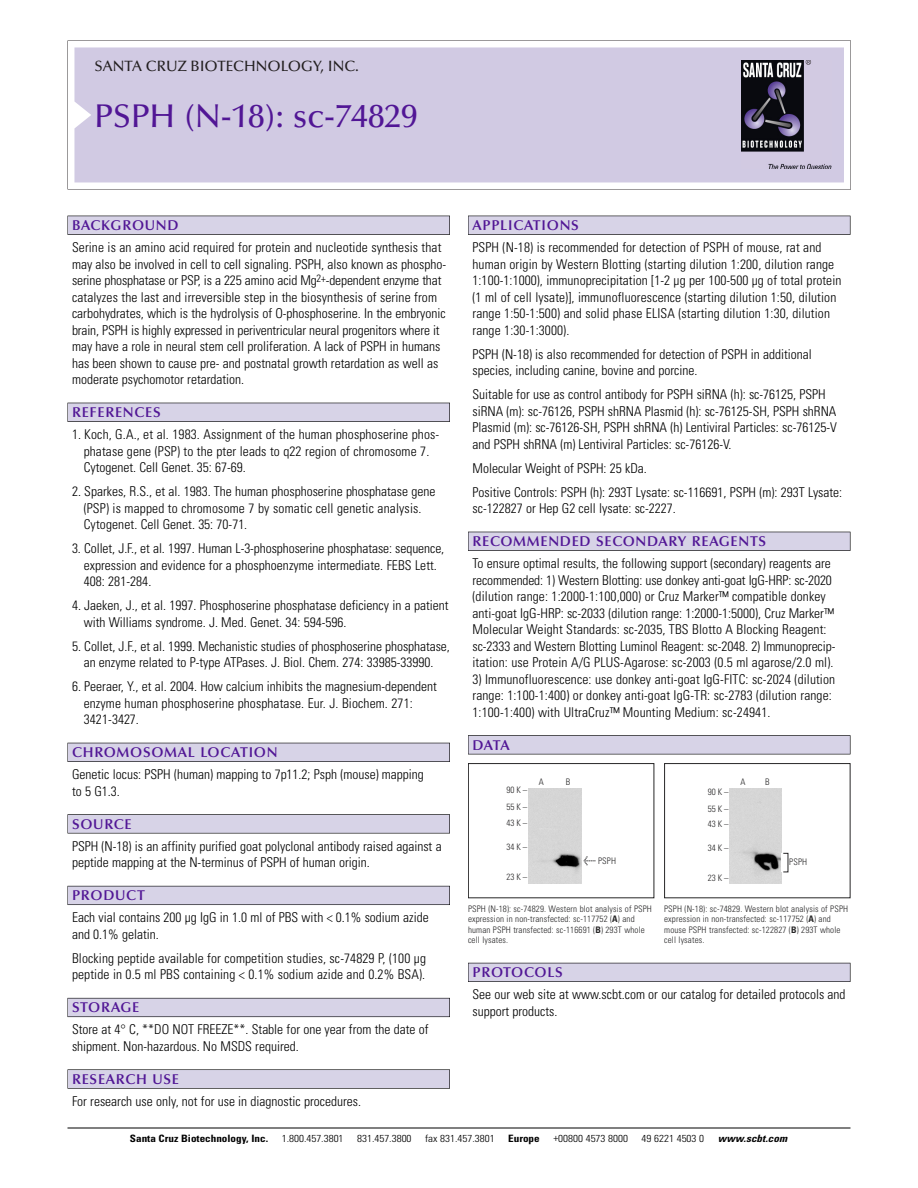
<style>
.page{position:relative;width:918px;height:1188px;background:#fff}
.page>*{position:absolute;margin:0;border:0;box-sizing:border-box;transform-origin:0 0}
.t1{font:500 33px "Optima";color:#511695}
.t2{font:500 15px "Optima";color:#231f20}
.t3{font:600 14.25px "Optima";letter-spacing:.05em;color:#511695}
.t4{font:300 condensed 13.5px/16.5px "Univers";color:#000}
.t5{font:300 condensed 10.2px "Univers";color:#000;scale:1.1 1}
.t6{font:700 condensed 10.2px "Univers";color:#000;scale:1.1 1}
.t7{font:italic 700 condensed 10.2px "Univers";letter-spacing:.005em;color:#000;scale:1.1 1}
.t8{font:9px/10.5px "Univers Condensed Light+KXYWDD";letter-spacing:.015em;color:#272627}
.t9{font:9px/10.5px "Univers Condensed Light+ZIAJOW";letter-spacing:.015em;color:#272627}
.s1{font-family:"Meta Plus Book Roman+JRUMSV";font-size:10.5px}
.s2{font-family:"Univers Condensed Bold+CJYJXI"}
.s3{font-family:"Univers Condensed Bold+CAEKLE"}
</style>
<div class="page">
<svg style="left:68px;top:40px;width:783px;height:149px"></svg>
<div style="left:74px;top:47px;width:770px;height:135px;background:#d1cae3"></div>
<img style="left:741px;top:60px;width:90px;height:108px">
<div style="left:68px;top:216px;width:382px;height:19px;background:#525155"></div>
<div style="left:68px;top:216px;width:381px;height:18px;background:#d7d3e7"></div>
<div style="left:68px;top:403px;width:382px;height:19px;background:#515055"></div>
<div style="left:68px;top:403px;width:381px;height:18px;background:#d7d3e7"></div>
<div style="left:68px;top:743px;width:382px;height:19px;background:#525158"></div>
<div style="left:68px;top:743px;width:381px;height:18px;background:#d7d3e7"></div>
<div style="left:68px;top:814px;width:382px;height:19px;background:#575759"></div>
<div style="left:68px;top:815px;width:381px;height:18px;background:#d7d3e7"></div>
<div style="left:68px;top:886px;width:382px;height:19px;background:#5b5a62"></div>
<div style="left:68px;top:886px;width:381px;height:18px;background:#d7d3e7"></div>
<div style="left:68px;top:998px;width:382px;height:19px;background:#66646e"></div>
<div style="left:68px;top:998px;width:381px;height:18px;background:#d7d3e7"></div>
<div style="left:68px;top:1069px;width:382px;height:20px;background:#616161"></div>
<div style="left:68px;top:1070px;width:381px;height:18px;background:#d7d3e7"></div>
<div style="left:468px;top:216px;width:382px;height:19px;background:#525155"></div>
<div style="left:468px;top:216px;width:382px;height:18px;background:#d7d3e7"></div>
<div style="left:468px;top:532px;width:382px;height:19px;background:#515055"></div>
<div style="left:468px;top:532px;width:382px;height:18px;background:#d7d3e7"></div>
<div style="left:468px;top:735px;width:382px;height:19px;background:#545357"></div>
<div style="left:468px;top:736px;width:382px;height:18px;background:#d7d3e7"></div>
<div style="left:468px;top:963px;width:382px;height:19px;background:#54535a"></div>
<div style="left:468px;top:963px;width:382px;height:18px;background:#d7d3e7"></div>
<hr style="left:68px;top:1128px;width:782px;height:1px;background:#000">
<div style="left:468px;top:763px;width:186px;height:135px;border:1px solid #272627"></div>
<img style="left:528px;top:788px;width:53px;height:96px">
<div style="left:664px;top:763px;width:186px;height:135px;border:1px solid #272627"></div>
<img style="left:730px;top:788px;width:52px;height:95px">
<p class="t2" style="left:94px;top:61px;width:266px">SANTA CRUZ BIOTECHNOLOGY, INC.</p>
<h1 class="t1" style="left:94px;top:103px;width:325px">PSPH (N-18): sc-74829</h1>
<p class="t3" style="left:72px;top:219px;width:108px">BACKGROUND</p>
<p class="t4" style="left:72px;top:240px;width:376px">Serine is an amino acid required for protein and nucleotide synthesis that may also be involved in cell to cell signaling. PSPH, also known as phospho&shy;serine phosphatase or PSP, is a 225 amino acid Mg<sup>2+</sup>-dependent enzyme that catalyzes the last and irreversible step in the biosynthesis of serine from carbohydrates, which is the hydrolysis of O-phosphoserine. In the embryonic brain, PSPH is highly expressed in periventricular neural progenitors where it may have a role in neural stem cell proliferation. A lack of PSPH in humans has been shown to cause pre- and postnatal growth retardation as well as moderate psychomotor retardation.</p>
<p class="t3" style="left:72px;top:407px;width:90px">REFERENCES</p>
<p class="t4" style="left:84px;top:427px;width:357px;text-indent:-12px">1. Koch, G.A., et al. 1983. Assignment of the human phosphoserine phos&shy;phatase gene (PSP) to the pter leads to q22 region of chromosome 7.<br>Cytogenet. Cell Genet. 35: 67-69.</p>
<p class="t4" style="left:84px;top:484px;width:353px;text-indent:-12px">2. Sparkes, R.S., et al. 1983. The human phosphoserine phosphatase gene (PSP) is mapped to chromosome 7 by somatic cell genetic analysis.<br>Cytogenet. Cell Genet. 35: 70-71.</p>
<p class="t4" style="left:84px;top:541px;width:362px;text-indent:-12px">3. Collet, J.F., et al. 1997. Human L-3-phosphoserine phosphatase: sequence, expression and evidence for a phosphoenzyme intermediate. FEBS Lett.<br>408: 281-284.</p>
<p class="t4" style="left:84px;top:598px;width:366px;text-indent:-12px">4. Jaeken, J., et al. 1997. Phosphoserine phosphatase deficiency in a patient with Williams syndrome. J. Med. Genet. 34: 594-596.</p>
<p class="t4" style="left:72px;top:639px;width:379px;text-align:center">5. Collet, J.F., et al. 1999. Mechanistic studies of phosphoserine phosphatase, an enzyme related to P-type ATPases. J. Biol. Chem. 274: 33985-33990.</p>
<p class="t4" style="left:84px;top:679px;width:355px;text-indent:-12px">6. Peeraer, Y., et al. 2004. How calcium inhibits the magnesium-dependent enzyme human phosphoserine phosphatase. Eur. J. Biochem. 271:<br>3421-3427.</p>
<p class="t3" style="left:72px;top:747px;width:207px">CHROMOSOMAL LOCATION</p>
<p class="t4" style="left:72px;top:767px;width:353px">Genetic locus: PSPH (human) mapping to 7p11.2; Psph (mouse) mapping to 5 G1.3.</p>
<p class="t3" style="left:72px;top:818px;width:61px">SOURCE</p>
<p class="t4" style="left:72px;top:839px;width:371px">PSPH (N-18) is an affinity purified goat polyclonal antibody raised against a peptide mapping at the N-terminus of PSPH of human origin.</p>
<p class="t3" style="left:72px;top:890px;width:74px">PRODUCT</p>
<p class="t4" style="left:72px;top:910px;width:358px">Each vial contains 200 µg IgG in 1.0 ml of PBS with &lt; 0.1% sodium azide and 0.1% gelatin.</p>
<p class="t4" style="left:72px;top:951px;width:356px">Blocking peptide available for competition studies, sc-74829 P, (100 µg peptide in 0.5 ml PBS containing &lt; 0.1% sodium azide and 0.2% BSA).</p>
<p class="t3" style="left:72px;top:1002px;width:69px">STORAGE</p>
<p class="t4" style="left:72px;top:1022px;width:358px">Store at 4° C, **DO NOT FREEZE**. Stable for one year from the date of shipment. Non-hazardous. No MSDS required.</p>
<p class="t3" style="left:72px;top:1073px;width:109px">RESEARCH USE</p>
<p class="t4" style="left:72px;top:1094px;width:290px">For research use only, not for use in diagnostic procedures.</p>
<p class="t3" style="left:473px;top:219px;width:108px">APPLICATIONS</p>
<p class="t4" style="left:473px;top:240px;width:370px">PSPH (N-18) is recommended for detection of PSPH of mouse, rat and human origin by Western Blotting (starting dilution 1:200, dilution range 1:100-1:1000), immunoprecipitation [1-2 µg per 100-500 µg of total protein (1 ml of cell lysate)], immunofluorescence (starting dilution 1:50, dilution range 1:50-1:500) and solid phase ELISA (starting dilution 1:30, dilution range 1:30-1:3000).</p>
<p class="t4" style="left:473px;top:347px;width:341px">PSPH (N-18) is also recommended for detection of PSPH in additional species, including canine, bovine and porcine.</p>
<p class="t4" style="left:473px;top:387px;width:366px">Suitable for use as control antibody for PSPH siRNA (h): sc-76125, PSPH siRNA (m): sc-76126, PSPH shRNA Plasmid (h): sc-76125-SH, PSPH shRNA Plasmid (m): sc-76126-SH, PSPH shRNA (h) Lentiviral Particles: sc-76125-V and PSPH shRNA (m) Lentiviral Particles: sc-76126-V.</p>
<p class="t4" style="left:473px;top:457px;width:371px;line-height:24px">Molecular Weight of PSPH: 25 kDa.<br>Positive Controls: PSPH (h): 293T Lysate: sc-116691, PSPH (m): 293T Lysate:</p>
<p class="t4" style="left:473px;top:501px;width:205px">sc-122827 or Hep G2 cell lysate: sc-2227.</p>
<p class="t3" style="left:473px;top:536px;width:295px">RECOMMENDED SECONDARY REAGENTS</p>
<p class="t4" style="left:473px;top:556px;width:364px">To ensure optimal results, the following support (secondary) reagents are recommended: 1) Western Blotting: use donkey anti-goat IgG-HRP: sc-2020 (dilution range: 1:2000-1:100,000) or Cruz Marker™ compatible donkey anti-goat IgG-HRP: sc-2033 (dilution range: 1:2000-1:5000), Cruz Marker™ Molecular Weight Standards: sc-2035, TBS Blotto A Blocking Reagent: sc-2333 and Western Blotting Luminol Reagent: sc-2048. 2) Immunoprecip&shy;itation: use Protein A/G PLUS-Agarose: sc-2003 (0.5 ml agarose/2.0 ml).</p>
<p class="t4" style="left:473px;top:672px;width:364px">3) Immunofluorescence: use donkey anti-goat IgG-FITC: sc-2024 (dilution range: 1:100-1:400) or donkey anti-goat IgG-TR: sc-2783 (dilution range:<br>1:100-1:400) with UltraCruz™ Mounting Medium: sc-24941.</p>
<p class="t3" style="left:473px;top:739px;width:39px">DATA</p>
<p class="t8" style="left:506px;top:783px;width:22px;line-height:17px">90K–<br>55K–</p>
<p class="t8" style="left:506px;top:818px;width:22px">43K–</p>
<p class="t8" style="left:506px;top:842px;width:22px">34K–</p>
<p class="t8" style="left:506px;top:872px;width:22px">23K–</p>
<p class="t8" style="left:539px;top:778px;width:7px">A</p>
<p class="t8" style="left:566px;top:778px;width:6px">B</p>
<p class="t8" style="left:584px;top:856px;width:34px"><span class="s1">&lt;</span> PSPH</p>
<p class="t9" style="left:708px;top:784px;width:22px;line-height:16.8px">90K–<br>55K–</p>
<p class="t9" style="left:708px;top:819px;width:22px">43K–</p>
<p class="t9" style="left:708px;top:843px;width:22px">34K–</p>
<p class="t9" style="left:708px;top:873px;width:22px">23K–</p>
<p class="t9" style="left:741px;top:777px;width:7px">A</p>
<p class="t9" style="left:765px;top:777px;width:6px">B</p>
<p class="t9" style="left:789px;top:857px;width:19px">PSPH</p>
<p class="t8" style="left:468px;top:904px;width:185px">PSPH (N-18): sc-74829. Western blot analysis of PSPH expression in non-transfected: sc-117752 (<span class="s2">A</span>) and human PSPH transfected: sc-116691 (<span class="s2">B</span>) 293T whole cell lysates.</p>
<p class="t9" style="left:664px;top:904px;width:185px">PSPH (N-18): sc-74829. Western blot analysis of PSPH expression in non-transfected: sc-117752 (<span class="s3">A</span>) and mouse PSPH transfected: sc-122827 (<span class="s3">B</span>) 293T whole cell lysates.</p>
<p class="t3" style="left:473px;top:967px;width:92px">PROTOCOLS</p>
<p class="t4" style="left:473px;top:987px;width:375px">See our web site at www.scbt.com or our catalog for detailed protocols and support products.</p>
<p class="t6" style="left:130px;top:1135px;width:127px">Santa Cruz Biotechnology, Inc.</p>
<p class="t5" style="left:282px;top:1135px;width:58px">1.800.457.3801</p>
<p class="t5" style="left:357px;top:1135px;width:51px">831.457.3800</p>
<p class="t5" style="left:425px;top:1135px;width:65px">fax 831.457.3801</p>
<p class="t6" style="left:508px;top:1135px;width:30px">Europe</p>
<p class="t5" style="left:553px;top:1135px;width:69px">+00800 4573 8000</p>
<p class="t5" style="left:642px;top:1135px;width:58px">49 6221 4503 0</p>
<p class="t7" style="left:718px;top:1135px;width:64px">www.scbt.com</p>
</div>
